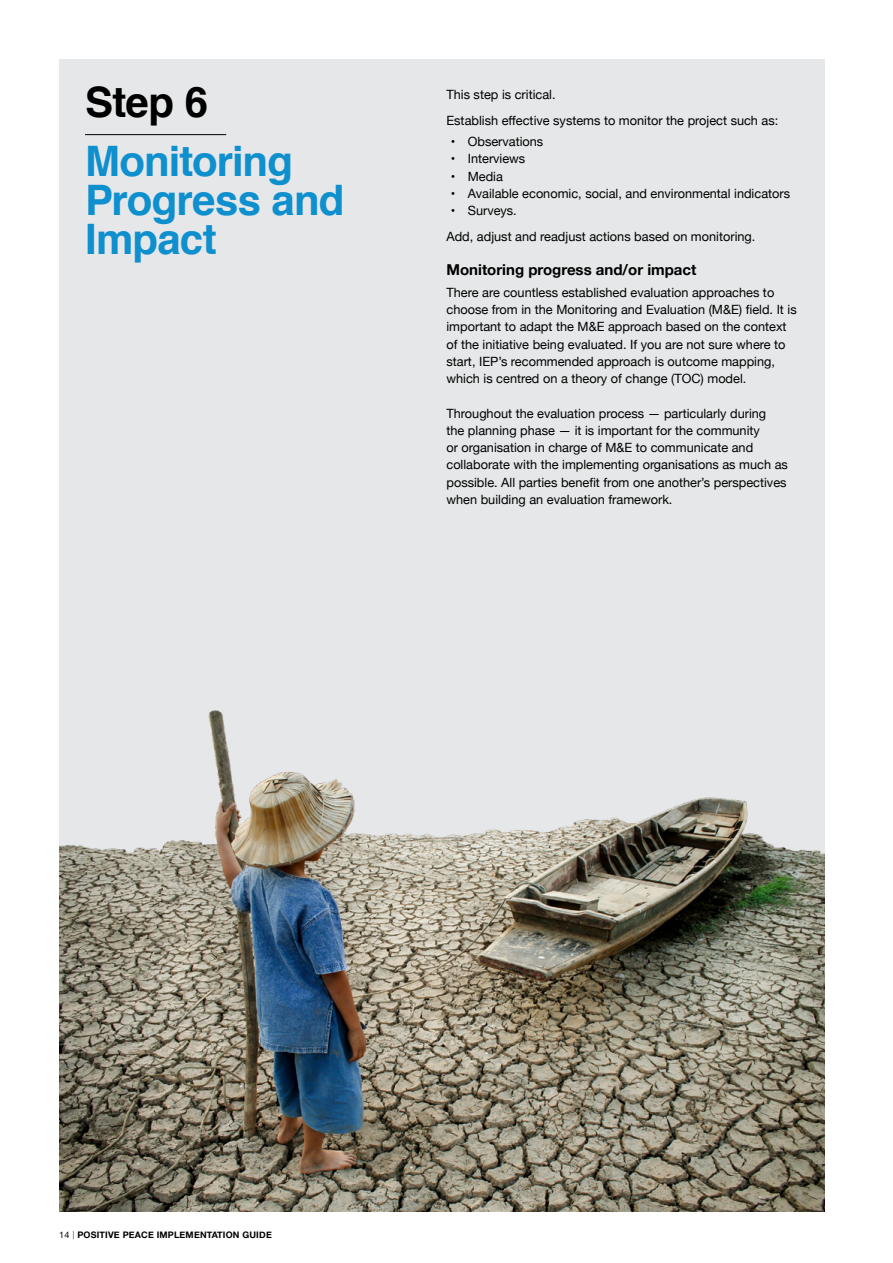
<style>
.page{position:relative;width:893px;height:1263px;background:#fff}
.page>*{position:absolute;margin:0;border:0;box-sizing:border-box;transform-origin:0 0}
.t1{font:700 42px/39px "Helvetica";letter-spacing:-.02em;color:#0e8fce}
.t2{font:700 42px "Helvetica";color:#000}
.t3{font:700 15px "Helvetica Neue";color:#000}
.t4{font:12.75px/17.2px "Helvetica Neue";color:#000}
.t5{font:700 9px "Helvetica Neue";letter-spacing:.02em;color:#000}
.s1{font-weight:400}
.s2{font-family:"Graphik";font-weight:300}
</style>
<div class="page">
<div style="left:60px;top:60px;width:765px;height:1152px;background:#e6e7e8"></div>
<hr style="left:85px;top:134px;width:141px;height:1px;background:#000">
<img style="left:60px;top:710px;width:765px;height:502px">
<h1 class="t2" style="left:85px;top:68px;width:124px">Step 6</h1>
<h1 class="t1" style="left:85px;top:142px;width:261px">Monitoring<br>Progress and<br>Impact</h1>
<p class="t4" style="left:446px;top:82px;width:333px;line-height:25.8px">This step is critical.<br>Establish effective systems to monitor the project such as:</p>
<p class="t4" style="left:451px;top:134px;width:94px">• Observations</p>
<p class="t4" style="left:451px;top:151px;width:76px">• Interviews</p>
<p class="t4" style="left:451px;top:168px;width:54px">• Media</p>
<p class="t4" style="left:451px;top:185px;width:341px">• Available economic, social, and environmental indicators</p>
<p class="t4" style="left:446px;top:198px;width:310px;line-height:25.8px;text-indent:4px">• Surveys.<br>Add, adjust and readjust actions based on monitoring.</p>
<p class="t3" style="left:446px;top:258px;width:251px">Monitoring progress and/or impact</p>
<p class="t4" style="left:446px;top:284px;width:352px">There are countless established evaluation approaches to choose from in the Monitoring and Evaluation (M&amp;E) field. It is important to adapt the M&amp;E approach based on the context of the initiative being evaluated. If you are not sure where to start, IEP’s recommended approach is outcome mapping, which is centred on a theory of change (TOC) model.</p>
<p class="t4" style="left:446px;top:405px;width:343px">Throughout the evaluation process — particularly during<br>the planning phase — it is important for the community<br>or organisation in charge of M&amp;E to communicate and collaborate with the implementing organisations as much as possible. All parties benefit from one another’s perspectives when building an evaluation framework.</p>
<p class="t5" style="left:59px;top:1227px;width:214px"><span class="s1">14</span> <span class="s2">|</span> POSITIVE PEACE IMPLEMENTATION GUIDE</p>
</div>
